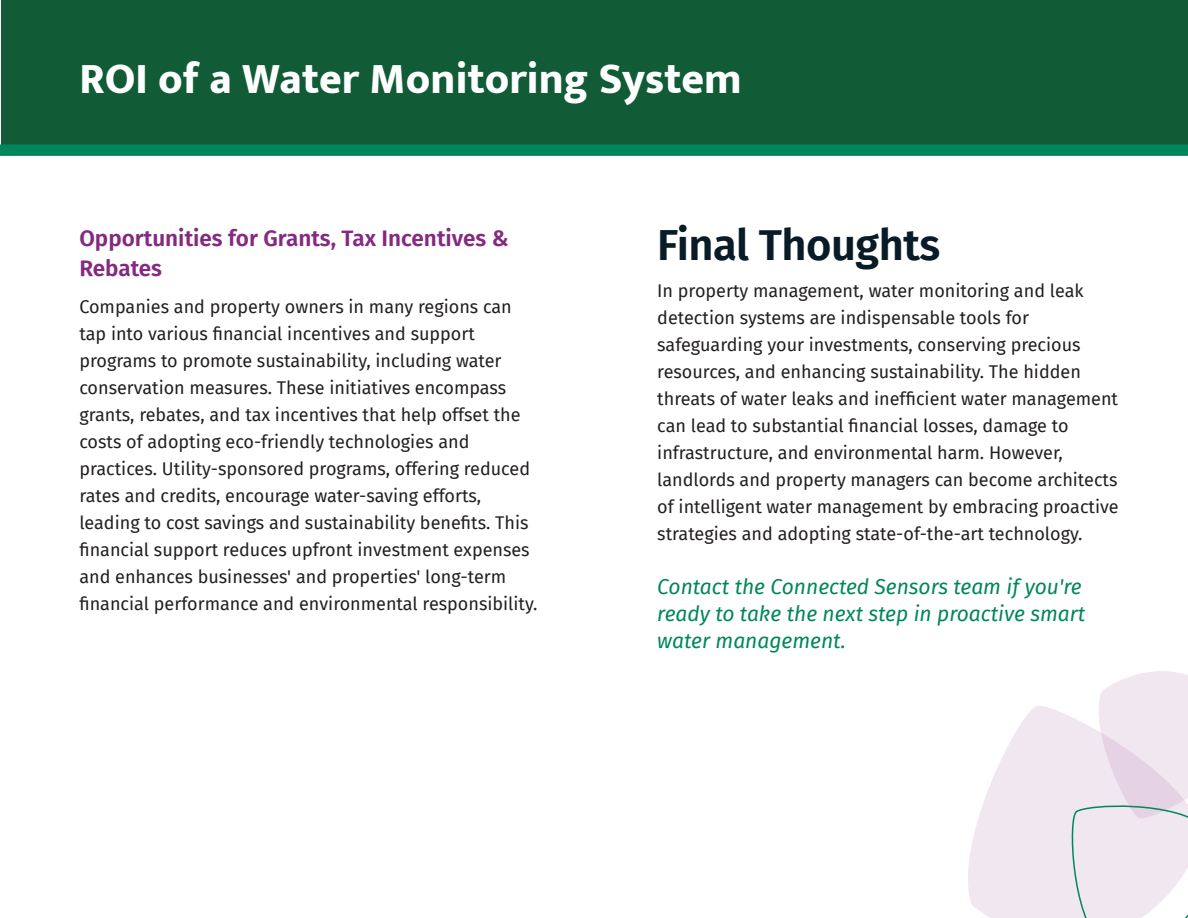
<style>
.page{position:relative;width:1188px;height:918px;background:#fff}
.page>*{position:absolute;margin:0;border:0;box-sizing:border-box;transform-origin:0 0}
.t1{font:800 43.5px "Mukta";color:#fff}
.t2{font:600 43.5px "Fira Sans";letter-spacing:-.01em;color:#081b26}
.t3{font:600 22.5px/30px "Fira Sans";color:#842a80}
.t4{font:italic 21px/27px "Fira Sans";color:#00865b}
.t5{font:18px/27px "Fira Sans";color:#231f20}
</style>
<div class="page">
<div style="left:1px;top:0;width:1186px;height:150px;background:#115b36"></div>
<svg style="left:968px;top:706px;width:100px;height:212px;fill:#f1e7f1"></svg>
<svg style="left:1068px;top:671px;width:120px;height:247px"></svg>
<div style="left:0;top:144px;width:1188px;height:12px;background:#00865b"></div>
<h1 class="t1" style="left:79px;top:53px;width:664px">ROI of a Water Monitoring System</h1>
<p class="t3" style="left:79px;top:221px;width:431px">Opportunities for Grants, Tax Incentives &amp;<br>Rebates</p>
<p class="t5" style="left:79px;top:293px;width:460px">Companies and property owners in many regions can tap into various financial incentives and support programs to promote sustainability, including water conservation measures. These initiatives encompass grants, rebates, and tax incentives that help offset the costs of adopting eco-friendly technologies and practices. Utility-sponsored programs, offering reduced rates and credits, encourage water-saving efforts, leading to cost savings and sustainability benefits. This financial support reduces upfront investment expenses and enhances businesses' and properties' long-term financial performance and environmental responsibility.</p>
<h1 class="t2" style="left:657px;top:209px;width:285px">Final Thoughts</h1>
<p class="t5" style="left:657px;top:277px;width:463px">In property management, water monitoring and leak detection systems are indispensable tools for safeguarding your investments, conserving precious resources, and enhancing sustainability. The hidden threats of water leaks and inefficient water management can lead to substantial financial losses, damage to infrastructure, and environmental harm. However, landlords and property managers can become architects of intelligent water management by embracing proactive strategies and adopting state-of-the-art technology.</p>
<p class="t4" style="left:657px;top:573px;width:430px">Contact the Connected Sensors team if you're ready to take the next step in proactive smart water management.</p>
</div>
